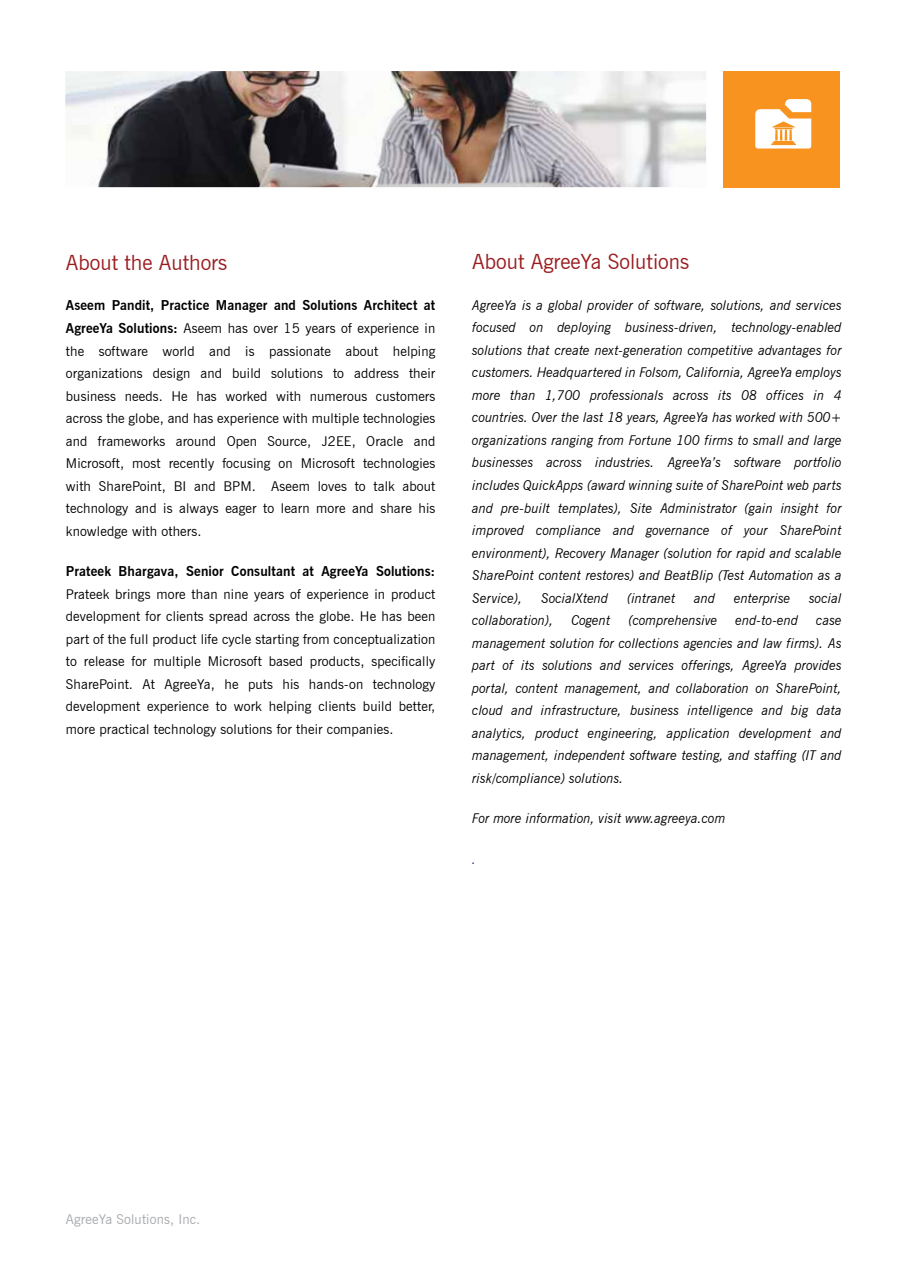
<style>
.page{position:relative;width:897px;height:1262px;background:#fff}
.page>*{position:absolute;margin:0;border:0;box-sizing:border-box;transform-origin:0 0}
.t1{font:21px "News Gothic BT";color:#9a1c1f}
.t2{font:italic 13.5px/22.5px "News Gothic BT";color:#000;text-align:justify}
.t3{font:13.5px/22.5px "News Gothic BT";letter-spacing:.01em;color:#000;text-align:justify}
.t4{font:700 13.5px "News Gothic BT";letter-spacing:.01em;color:#000}
.t5{font:13.5px "News Gothic BT";letter-spacing:.01em;color:#a7a9ac}
.t6{font:italic 13.5px "News Gothic BT";color:#293984}
.s1{font-weight:700}
</style>
<div class="page">
<img style="left:65px;top:71px;width:641px;height:116px">
<div style="left:723px;top:71px;width:116px;height:117px;background:#f7931e"></div>
<svg style="left:755px;top:99px;width:56px;height:49px"></svg>
<h1 class="t1" style="left:66px;top:250px;width:163px">About the Authors</h1>
<p class="t3" style="left:66px;top:294px;width:371px"><span class="s1">Aseem Pandit, Practice Manager and Solutions Architect at AgreeYa Solutions:</span> Aseem has over 15 years of experience in the software world and is passionate about helping organizations design and build solutions to address their business needs. He has worked with numerous customers across the globe, and has experience with multiple technologies and frameworks around Open Source, J2EE, Oracle and Microsoft, most recently focusing on Microsoft technologies with SharePoint, BI and BPM. Aseem loves to talk about technology and is always eager to learn more and share his knowledge with others.</p>
<p class="t4" style="left:66px;top:563px;width:371px">Prateek Bhargava, Senior Consultant at AgreeYa Solutions:</p>
<p class="t3" style="left:66px;top:582px;width:371px">Prateek brings more than nine years of experience in product development for clients spread across the globe. He has been part of the full product life cycle starting from conceptualization to release for multiple Microsoft based products, specifically SharePoint. At AgreeYa, he puts his hands-on technology development experience to work helping clients build better, more practical technology solutions for their companies.</p>
<h1 class="t1" style="left:472px;top:249px;width:218px">About AgreeYa Solutions</h1>
<p class="t2" style="left:472px;top:294px;width:371px">AgreeYa is a global provider of software, solutions, and services focused on deploying business-driven, technology-enabled solutions that create next-generation competitive advantages for customers. Headquartered in Folsom, California, AgreeYa employs more than 1,700 professionals across its 08 offices in 4 countries. Over the last 18 years, AgreeYa has worked with 500+ organizations ranging from Fortune 100 firms to small and large businesses across industries. AgreeYa’s software portfolio includes QuickApps (award winning suite of SharePoint web parts and pre-built templates), Site Administrator (gain insight for improved compliance and governance of your SharePoint environment), Recovery Manager (solution for rapid and scalable SharePoint content restores) and BeatBlip (Test Automation as a Service),</p>
<p class="t2" style="left:541px;top:586px;width:69px">SocialXtend</p>
<p class="t2" style="left:627px;top:586px;width:50px">(intranet</p>
<p class="t2" style="left:694px;top:586px;width:23px">and</p>
<p class="t2" style="left:734px;top:586px;width:58px">enterprise</p>
<p class="t2" style="left:809px;top:586px;width:34px">social</p>
<p class="t2" style="left:472px;top:609px;width:83px">collaboration),</p>
<p class="t2" style="left:571px;top:609px;width:40px">Cogent</p>
<p class="t2" style="left:628px;top:609px;width:91px">(comprehensive</p>
<p class="t2" style="left:735px;top:609px;width:64px">end-to-end</p>
<p class="t2" style="left:472px;top:609px;width:371px;text-indent:344px">case management solution for collections agencies and law firms). As part of its solutions and services offerings, AgreeYa provides portal, content management, and collaboration on SharePoint, cloud and infrastructure, business intelligence and big data analytics, product engineering, application development and management, independent software testing, and staffing (IT and risk/compliance) solutions.</p>
<p class="t2" style="left:472px;top:807px;width:255px">For more information, visit www.agreeya.com</p>
<p class="t6" style="left:472px;top:850px;width:5px">.</p>
<p class="t5" style="left:66px;top:1211px;width:136px">AgreeYa Solutions, Inc.</p>
</div>
